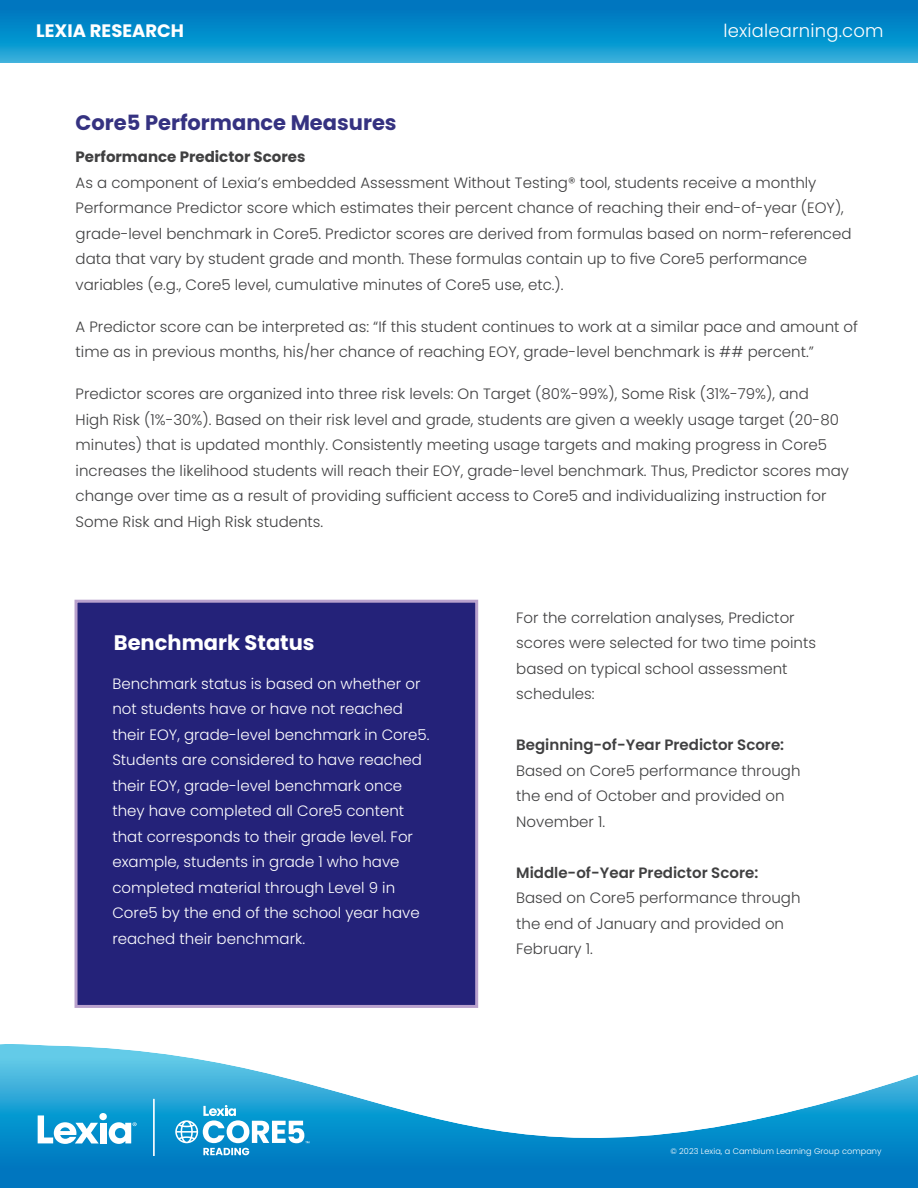
<style>
.page{position:relative;width:918px;height:1188px;background:#fff}
.page>*{position:absolute;margin:0;border:0;box-sizing:border-box;transform-origin:0 0}
.t1{font:700 21px "Poppins";color:#353281}
.t2{font:700 21px "Poppins";color:#fff}
.t3{font:300 18px "Poppins";letter-spacing:.01em;color:#fff}
.t4{font:700 18px "Poppins";color:#fff}
.t5{font:300 15px/25.5px "Poppins";color:#404041}
.t6{font:300 15px/25.5px "Poppins";color:#fff}
.t7{font:600 15px "Poppins";color:#404041}
.t8{font:700 15px "Poppins";color:#404041}
.t9{font:300 8.1px "Poppins";letter-spacing:.01em;color:#fff}
</style>
<div class="page">
<img style="left:0;top:1044px;width:918px;height:144px">
<img style="left:0;top:0;width:918px;height:63px">
<hr style="left:153px;top:1099px;width:2px;height:57px;background:#fff">
<svg style="left:38px;top:1115px;width:61px;height:29px"></svg>
<div style="left:100px;top:1123px;width:6px;height:20px;background:#fff"></div>
<div style="left:99px;top:1113px;width:8px;height:7px;background:#fff;border-radius:50%"></div>
<svg style="left:109px;top:1122px;width:28px;height:22px"></svg>
<svg style="left:175px;top:1105px;width:134px;height:50px"></svg>
<div style="left:75px;top:600px;width:403px;height:408px;background:#242279;border:3px solid #b9a1cd"></div>
<p class="t4" style="left:36px;top:23px;width:149px">LEXIA RESEARCH</p>
<p class="t3" style="left:723px;top:20px;width:162px">lexialearning.com</p>
<h1 class="t1" style="left:76px;top:113px;width:323px">Core5 Performance Measures</h1>
<p class="t8" style="left:76px;top:150px;width:231px">Performance Predictor Scores</p>
<p class="t5" style="left:76px;top:170px;width:777px">As a component of Lexia’s embedded Assessment Without Testing® tool, students receive a monthly Performance Predictor score which estimates their percent chance of reaching their end-of-year (EOY), grade-level benchmark in Core5. Predictor scores are derived from formulas based on norm-referenced data that vary by student grade and month. These formulas contain up to five Core5 performance variables (e.g., Core5 level, cumulative minutes of Core5 use, etc.).</p>
<p class="t5" style="left:76px;top:314px;width:784px">A Predictor score can be interpreted as: “If this student continues to work at a similar pace and amount of time as in previous months, his/her chance of reaching EOY, grade-level benchmark is ## percent.”</p>
<p class="t5" style="left:76px;top:382px;width:775px">Predictor scores are organized into three risk levels: On Target (80%-99%), Some Risk (31%-79%), and<br>High Risk (1%-30%). Based on their risk level and grade, students are given a weekly usage target (20-80 minutes) that is updated monthly. Consistently meeting usage targets and making progress in Core5 increases the likelihood students will reach their EOY, grade-level benchmark. Thus, Predictor scores may change over time as a result of providing sufficient access to Core5 and individualizing instruction for Some Risk and High Risk students.</p>
<h1 class="t2" style="left:114px;top:633px;width:202px">Benchmark Status</h1>
<p class="t6" style="left:112px;top:671px;width:319px">Benchmark status is based on whether or not students have or have not reached their EOY, grade-level benchmark in Core5.<br>Students are considered to have reached their EOY, grade-level benchmark once they have completed all Core5 content that corresponds to their grade level. For example, students in grade 1 who have completed material through Level 9 in Core5 by the end of the school year have reached their benchmark.</p>
<p class="t5" style="left:516px;top:605px;width:301px">For the correlation analyses, Predictor scores were selected for two time points based on typical school assessment schedules:</p>
<p class="t7" style="left:516px;top:739px;width:269px">Beginning-of-Year Predictor Score:</p>
<p class="t5" style="left:516px;top:758px;width:286px">Based on Core5 performance through the end of October and provided on<br>November 1.</p>
<p class="t7" style="left:516px;top:866px;width:244px">Middle-of-Year Predictor Score:</p>
<p class="t5" style="left:516px;top:885px;width:286px">Based on Core5 performance through the end of January and provided on<br>February 1.</p>
<p class="t9" style="left:670px;top:1147px;width:213px">© 2023 Lexia, a Cambium Learning Group company</p>
</div>
